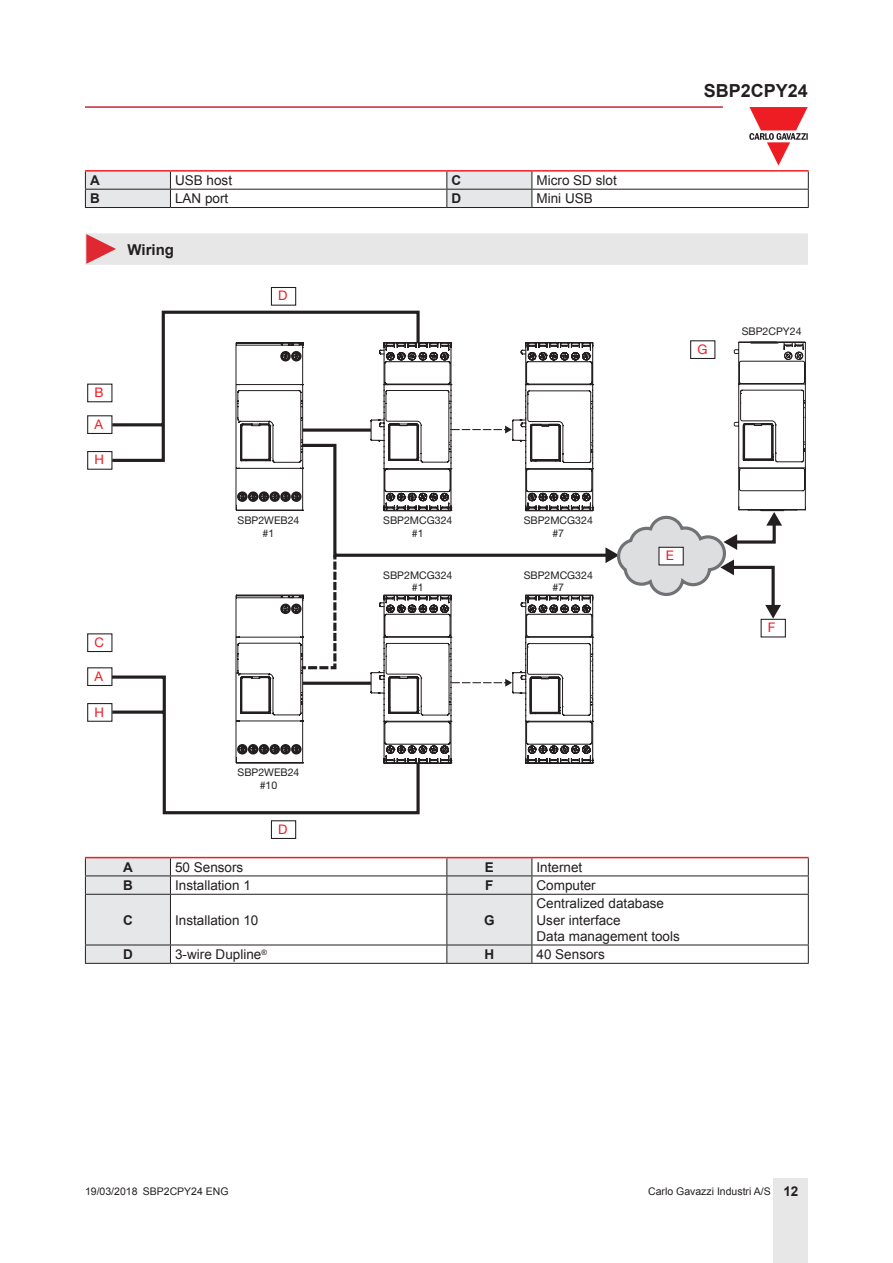
<style>
.page{position:relative;width:893px;height:1263px;background:#fff}
.page>*{position:absolute;margin:0;border:0;box-sizing:border-box;transform-origin:0 0}
.t1{font:700 18px "Arial";color:#231f20}
.Titolo03{font:700 15px "Arial";color:#231f20}
.TestoTabellaSx{font:13.5px "Arial";color:#231f20}
.TestoTabellaFndGCen{font:700 13.5px "Arial";color:#231f20}
.TestoTabellaFndGSx{font:700 13.5px "Arial";color:#231f20}
.t2{font:13.2px "Helvetica Neue LT Std";color:#ee1d23}
.t3{font:10.5px/12.6px "Helvetica Neue LT Std";color:#231f20;text-align:center}
.t4{font:10.5px "Arial";color:#231f20}
.s1{font-weight:700;font-size:13.5px}
</style>
<div class="page">
<hr style="left:85px;top:106px;width:638px;height:2px;background:#c42633">
<div style="left:774px;top:1178px;width:34px;height:85px;background:#e7e7e8"></div>
<svg style="left:749px;top:107px;width:59px;height:59px"></svg>
<hr style="left:85px;top:170px;width:85px;height:2px;background:#ee1d23">
<hr style="left:170px;top:170px;width:277px;height:2px;background:#ee1d23">
<hr style="left:447px;top:170px;width:85px;height:2px;background:#ee1d23">
<hr style="left:532px;top:170px;width:277px;height:2px;background:#ee1d23">
<hr style="left:532px;top:189px;width:277px;height:1px;background:#231f20">
<svg style="left:85px;top:171px;width:447px;height:36px"></svg>
<svg style="left:808px;top:172px;width:1px;height:35px"></svg>
<hr style="left:85px;top:207px;width:85px;height:1px;background:#231f20">
<hr style="left:170px;top:207px;width:277px;height:1px;background:#231f20">
<hr style="left:447px;top:207px;width:85px;height:1px;background:#231f20">
<hr style="left:532px;top:207px;width:277px;height:1px;background:#231f20">
<div style="left:85px;top:233px;width:723px;height:32px;background:#e7e7e8"></div>
<svg style="left:108px;top:310px;width:608px;height:505px"></svg>
<svg style="left:235px;top:341px;width:571px;height:423px"></svg>
<div style="left:88px;top:416px;width:24px;height:17px;background:#fff"></div>
<div style="left:87px;top:415px;width:25px;height:19px;border:1px solid #231f20"></div>
<div style="left:88px;top:452px;width:24px;height:17px;background:#fff"></div>
<div style="left:87px;top:451px;width:25px;height:19px;border:1px solid #231f20"></div>
<div style="left:88px;top:668px;width:24px;height:17px;background:#fff"></div>
<div style="left:87px;top:667px;width:25px;height:19px;border:1px solid #231f20"></div>
<div style="left:88px;top:704px;width:24px;height:17px;background:#fff"></div>
<div style="left:87px;top:703px;width:25px;height:19px;border:1px solid #231f20"></div>
<div style="left:88px;top:384px;width:24px;height:18px;background:#fff"></div>
<div style="left:87px;top:384px;width:25px;height:18px;border:1px solid #231f20"></div>
<div style="left:88px;top:634px;width:24px;height:17px;background:#fff"></div>
<div style="left:87px;top:633px;width:25px;height:19px;border:1px solid #231f20"></div>
<div style="left:271px;top:287px;width:25px;height:19px;border:1px solid #231f20"></div>
<div style="left:271px;top:820px;width:25px;height:19px;border:1px solid #231f20"></div>
<div style="left:690px;top:340px;width:25px;height:19px;background:#fff;border:1px solid #231f20"></div>
<div style="left:658px;top:547px;width:26px;height:18px;background:#fff;border:1px solid #231f20"></div>
<div style="left:761px;top:619px;width:25px;height:18px;background:#fff;border:1px solid #231f20"></div>
<svg style="left:86px;top:858px;width:445px;height:105px"></svg>
<hr style="left:85px;top:857px;width:85px;height:1px;background:#ee1d23">
<hr style="left:170px;top:857px;width:277px;height:1px;background:#ee1d23">
<hr style="left:447px;top:857px;width:85px;height:1px;background:#ee1d23">
<hr style="left:532px;top:857px;width:277px;height:1px;background:#ee1d23">
<hr style="left:85px;top:875px;width:85px;height:1px;background:#231f20">
<svg style="left:85px;top:858px;width:1px;height:36px"></svg>
<hr style="left:170px;top:875px;width:277px;height:1px;background:#231f20">
<svg style="left:170px;top:858px;width:1px;height:36px"></svg>
<hr style="left:447px;top:875px;width:85px;height:1px;background:#231f20">
<svg style="left:446px;top:858px;width:1px;height:36px"></svg>
<hr style="left:532px;top:875px;width:277px;height:1px;background:#231f20">
<svg style="left:531px;top:858px;width:1px;height:36px"></svg>
<svg style="left:808px;top:858px;width:1px;height:36px"></svg>
<hr style="left:85px;top:894px;width:85px;height:1px;background:#231f20">
<hr style="left:85px;top:895px;width:1px;height:50px;background:#231f20">
<hr style="left:170px;top:894px;width:277px;height:1px;background:#231f20">
<hr style="left:170px;top:895px;width:1px;height:50px;background:#231f20">
<hr style="left:447px;top:894px;width:85px;height:1px;background:#231f20">
<hr style="left:446px;top:895px;width:1px;height:50px;background:#231f20">
<hr style="left:532px;top:894px;width:277px;height:1px;background:#231f20">
<hr style="left:531px;top:895px;width:1px;height:50px;background:#231f20">
<hr style="left:808px;top:895px;width:1px;height:50px;background:#231f20">
<hr style="left:85px;top:945px;width:85px;height:1px;background:#231f20">
<svg style="left:85px;top:945px;width:1px;height:18px"></svg>
<hr style="left:170px;top:945px;width:277px;height:1px;background:#231f20">
<svg style="left:170px;top:945px;width:1px;height:18px"></svg>
<hr style="left:447px;top:945px;width:85px;height:1px;background:#231f20">
<svg style="left:446px;top:945px;width:1px;height:18px"></svg>
<hr style="left:532px;top:945px;width:277px;height:1px;background:#231f20">
<svg style="left:531px;top:945px;width:1px;height:18px"></svg>
<svg style="left:808px;top:945px;width:1px;height:18px"></svg>
<hr style="left:85px;top:963px;width:85px;height:1px;background:#231f20">
<hr style="left:170px;top:963px;width:277px;height:1px;background:#231f20">
<hr style="left:447px;top:963px;width:85px;height:1px;background:#231f20">
<hr style="left:532px;top:963px;width:277px;height:1px;background:#231f20">
<h1 class="t1" style="left:704px;top:78px;width:106px">SBP2CPY24</h1>
<p class="TestoTabellaFndGSx" style="left:90px;top:171px;width:11px">A</p>
<p class="TestoTabellaSx" style="left:175px;top:171px;width:59px">USB host</p>
<p class="TestoTabellaFndGSx" style="left:451px;top:171px;width:11px">C</p>
<p class="TestoTabellaSx" style="left:536px;top:171px;width:82px">Micro SD slot</p>
<p class="TestoTabellaFndGSx" style="left:90px;top:189px;width:11px">B</p>
<p class="TestoTabellaSx" style="left:175px;top:190px;width:55px">LAN port</p>
<p class="TestoTabellaFndGSx" style="left:451px;top:189px;width:11px">D</p>
<p class="TestoTabellaSx" style="left:536px;top:190px;width:58px">Mini USB</p>
<p class="Titolo03" style="left:128px;top:239px;width:48px">Wiring</p>
<p class="t2" style="left:94px;top:384px;width:11px">B</p>
<p class="t2" style="left:94px;top:416px;width:10px">A</p>
<p class="t2" style="left:94px;top:452px;width:11px">H</p>
<p class="t2" style="left:278px;top:288px;width:11px">D</p>
<p class="t2" style="left:697px;top:341px;width:12px">G</p>
<p class="t2" style="left:94px;top:634px;width:11px">C</p>
<p class="t2" style="left:94px;top:668px;width:10px">A</p>
<p class="t2" style="left:94px;top:704px;width:11px">H</p>
<p class="t3" style="left:238px;top:514px;width:63px">SBP2WEB24 #1</p>
<p class="t3" style="left:383px;top:514px;width:71px">SBP2MCG324 #1</p>
<p class="t3" style="left:524px;top:514px;width:71px">SBP2MCG324 #7</p>
<p class="t3" style="left:383px;top:568px;width:71px">SBP2MCG324 #1</p>
<p class="t3" style="left:524px;top:568px;width:71px">SBP2MCG324 #7</p>
<p class="t2" style="left:666px;top:548px;width:10px">E</p>
<p class="t3" style="left:238px;top:766px;width:63px">SBP2WEB24 #10</p>
<p class="t2" style="left:278px;top:821px;width:11px">D</p>
<p class="TestoTabellaFndGCen" style="left:123px;top:858px;width:11px">A</p>
<p class="TestoTabellaSx" style="left:175px;top:858px;width:70px">50 Sensors</p>
<p class="TestoTabellaFndGCen" style="left:485px;top:858px;width:11px">E</p>
<p class="TestoTabellaSx" style="left:536px;top:858px;width:47px">Internet</p>
<p class="TestoTabellaFndGCen" style="left:123px;top:876px;width:11px">B</p>
<p class="TestoTabellaSx" style="left:175px;top:876px;width:77px">Installation 1</p>
<p class="TestoTabellaFndGCen" style="left:485px;top:876px;width:10px">F</p>
<p class="TestoTabellaSx" style="left:536px;top:876px;width:61px">Computer</p>
<p class="TestoTabellaFndGCen" style="left:123px;top:911px;width:11px">C</p>
<p class="TestoTabellaSx" style="left:175px;top:911px;width:85px">Installation 10</p>
<p class="TestoTabellaFndGCen" style="left:484px;top:911px;width:12px">G</p>
<p class="TestoTabellaSx" style="left:536px;top:895px;width:129px">Centralized database</p>
<p class="TestoTabellaSx" style="left:536px;top:911px;width:86px">User interface</p>
<p class="TestoTabellaSx" style="left:536px;top:927px;width:145px">Data management tools</p>
<p class="TestoTabellaFndGCen" style="left:123px;top:945px;width:11px">D</p>
<p class="TestoTabellaSx" style="left:175px;top:945px;width:93px">3-wire Dupline<sup>®</sup></p>
<p class="TestoTabellaFndGCen" style="left:484px;top:945px;width:11px">H</p>
<p class="TestoTabellaSx" style="left:536px;top:945px;width:70px">40 Sensors</p>
<p class="t3" style="left:742px;top:325px;width:61px">SBP2CPY24</p>
<p class="t2" style="left:768px;top:620px;width:9px">F</p>
<p class="t4" style="left:85px;top:1184px;width:145px">19/03/2018 SBP2CPY24 ENG</p>
<p class="t4" style="left:648px;top:1184px;width:152px">Carlo Gavazzi Industri A/S <span class="s1">12</span></p>
</div>
